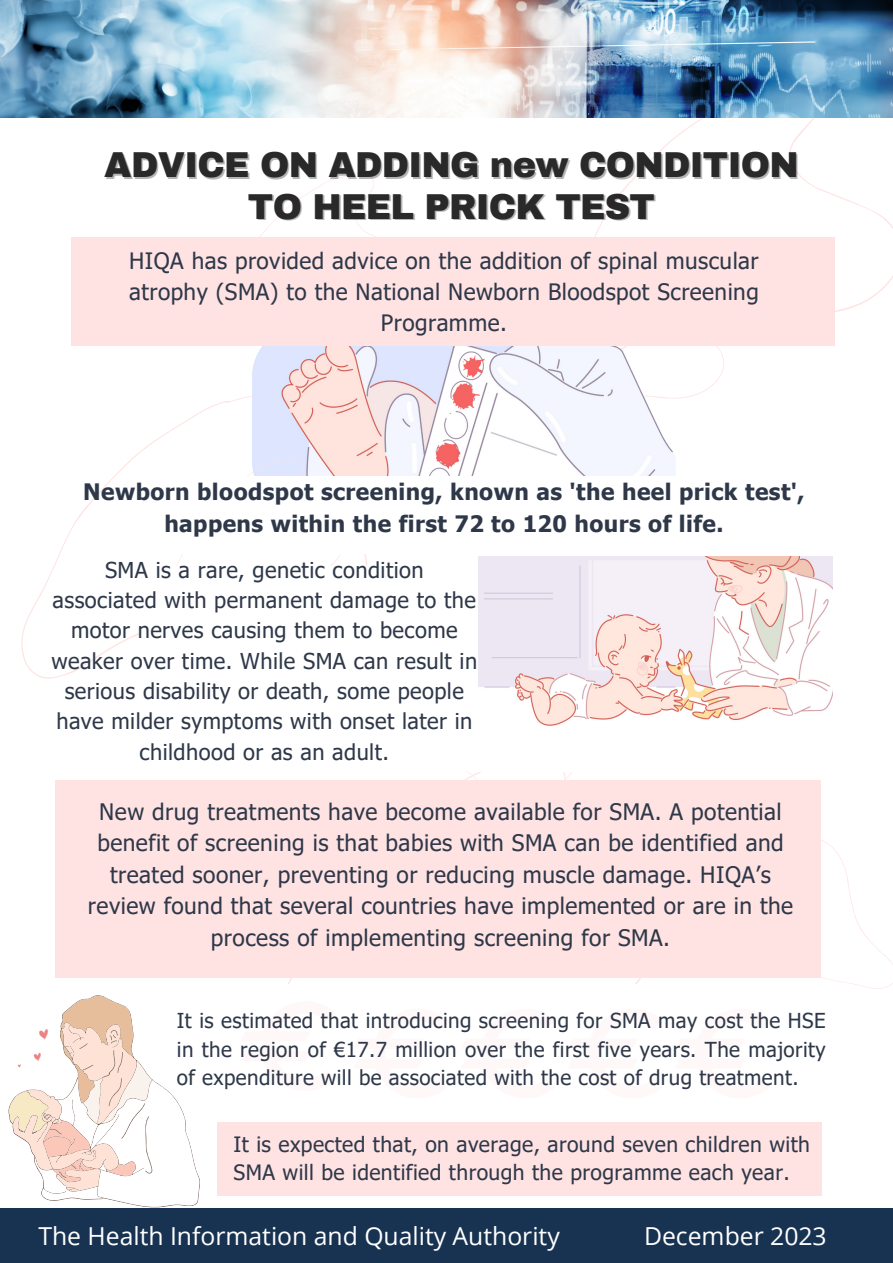
<style>
.page{position:relative;width:893px;height:1263px;background:#fff}
.page>*{position:absolute;margin:0;border:0;box-sizing:border-box;transform-origin:0 0}
.t1{font:900 35.25px/41.6px "Archivo";letter-spacing:-.02em;color:#000;text-align:center}
.t2{font:24.75px "Open Sans";color:#fff}
.t3{font:22.73px/31.5px "Tahoma";letter-spacing:.02em;color:#2e3849;text-align:center}
.t4{font:700 22.65px/31.5px "Tahoma";letter-spacing:.02em;color:#2e3849;text-align:center}
.t5{font:22.58px/31.1px "Tahoma";letter-spacing:.02em;color:#2e3849;text-align:center}
.t6{font:21.83px/30.4px "Tahoma";letter-spacing:.02em;color:#2e3849;text-align:center}
.t7{font:21.15px/28.8px "Tahoma";letter-spacing:.02em;color:#2e3849}
.t8{font:20.55px/28.8px "Tahoma";letter-spacing:.02em;color:#2e3849;text-align:justify}
</style>
<div class="page">
<svg style="left:493px;top:117px;width:400px;height:195px"></svg>
<img style="left:0;top:0;width:893px;height:117px">
<div style="left:0;top:1208px;width:893px;height:55px;background:#183352"></div>
<svg style="left:21px;top:404px;width:346px;height:275px"></svg>
<img style="left:217px;top:346px;width:458px;height:131px">
<svg style="left:187px;top:172px;width:241px;height:198px"></svg>
<div style="left:72px;top:238px;width:763px;height:108px;background:#ffe3e3"></div>
<svg style="left:140px;top:448px;width:211px;height:119px"></svg>
<div style="left:139px;top:477px;width:640px;height:77px;background:#fff"></div>
<div style="left:139px;top:567px;width:640px;height:204px;background:#fff"></div>
<div style="left:56px;top:780px;width:765px;height:197px;background:#ffe3e3"></div>
<img style="left:479px;top:557px;width:353px;height:169px">
<svg style="left:9px;top:995px;width:191px;height:213px"></svg>
<div style="left:217px;top:1122px;width:604px;height:73px;background:#ffe3e3"></div>
<svg style="left:675px;top:840px;width:218px;height:149px"></svg>
<h1 class="t1" style="left:104px;top:144px;width:696px">ADVICE ON ADDING new CONDITION<br>TO HEEL PRICK TEST</h1>
<p class="t5" style="left:129px;top:244px;width:631px">HIQA has provided advice on the addition of spinal muscular atrophy (SMA) to the National Newborn Bloodspot Screening<br>Programme.</p>
<p class="t4" style="left:83px;top:476px;width:723px">Newborn bloodspot screening, known as 'the heel prick test', happens within the first 72 to 120 hours of life.</p>
<p class="t6" style="left:51px;top:554px;width:427px">SMA is a rare, genetic condition associated with permanent damage to the motor nerves causing them to become weaker over time. While SMA can result in serious disability or death, some people have milder symptoms with onset later in childhood or as an adult.</p>
<p class="t3" style="left:88px;top:795px;width:706px">New drug treatments have become available for SMA. A potential benefit of screening is that babies with SMA can be identified and treated sooner, preventing or reducing muscle damage. HIQA’s review found that several countries have implemented or are in the process of implementing screening for SMA.</p>
<p class="t8" style="left:177px;top:1005px;width:650px">It is estimated that introducing screening for SMA may cost the HSE in the region of €17.7 million over the first five years. The majority of expenditure will be associated with the cost of drug treatment.</p>
<p class="t7" style="left:233px;top:1129px;width:578px">It is expected that, on average, around seven children with<br>SMA will be identified through the programme each year.</p>
<p class="t2" style="left:38px;top:1219px;width:523px">The Health Information and Quality Authority</p>
<p class="t2" style="left:644px;top:1219px;width:184px">December 2023</p>
</div>
